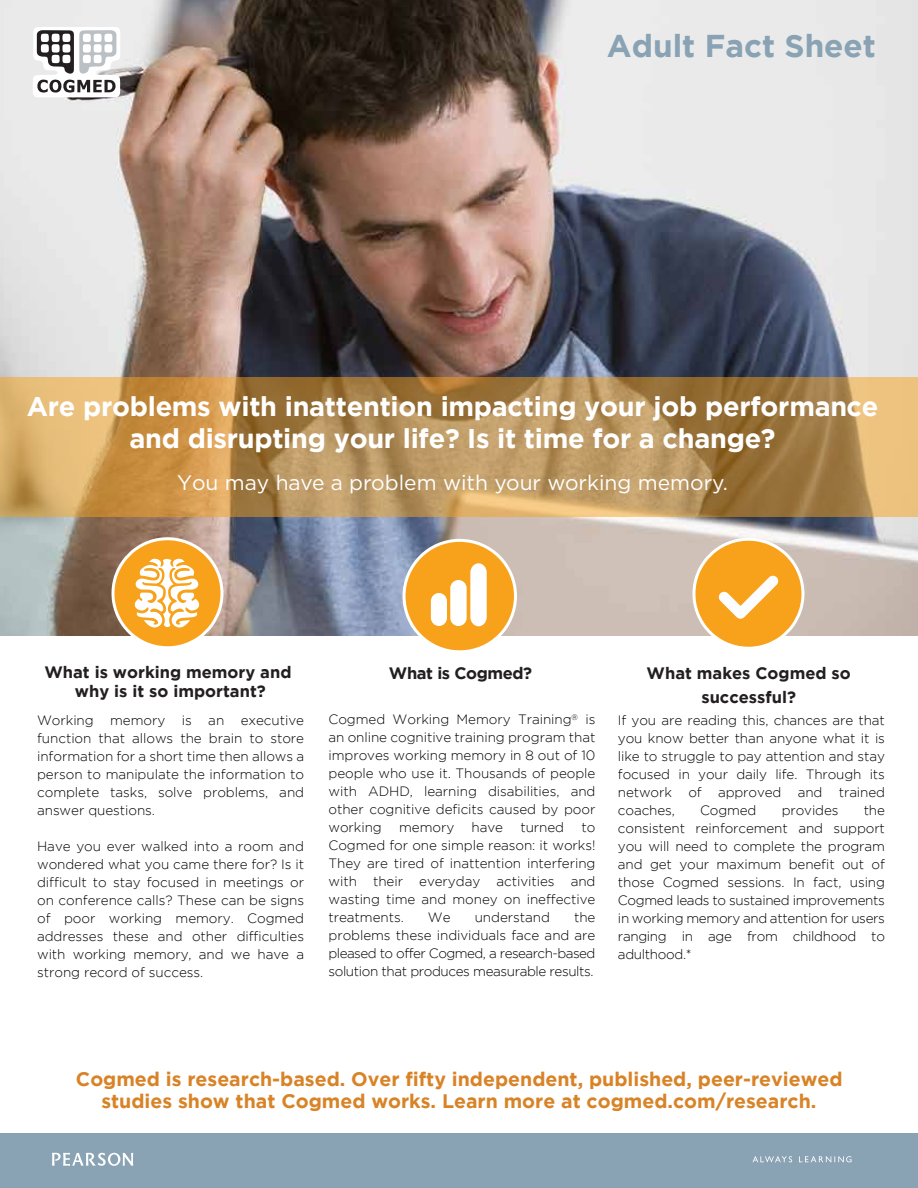
<style>
.page{position:relative;width:918px;height:1188px;background:#fff}
.page>*{position:absolute;margin:0;border:0;box-sizing:border-box;transform-origin:0 0}
.t1{font:700 31.5px "Gotham";color:#89a3b4}
.t2{font:700 27px/32.4px "Gotham";letter-spacing:-.01em;color:#fff;text-align:center}
.t3{font:21px "Gotham";color:#fff}
.t4{font:700 19.5px/22.5px "Gotham";color:#d98327;text-align:center}
.t5{font:700 16.5px/19.8px "Gotham";color:#231f20;text-align:center}
.t6{font:700 16.5px "Gotham";letter-spacing:-.025em;color:#231f20}
.t7{font:300 13.5px/18px "Gotham";letter-spacing:-.005em;color:#000;text-align:justify}
</style>
<div class="page">
<img style="left:0;top:0;width:918px;height:635px">
<div style="left:0;top:1133px;width:918px;height:55px;background:#89a3b4"></div>
<svg style="left:52px;top:1153px;width:81px;height:13px"></svg>
<svg style="left:753px;top:1156px;width:99px;height:6px"></svg>
<svg style="left:691px;top:536px;width:115px;height:111px"></svg>
<div style="left:404px;top:540px;width:112px;height:112px;background:#f8a21c;border-radius:50%"></div>
<div style="left:402px;top:539px;width:115px;height:114px;border:3px solid #fff;border-radius:50%"></div>
<svg style="left:110px;top:536px;width:115px;height:111px"></svg>
<svg style="left:33px;top:27px;width:88px;height:71px"></svg>
<div style="left:431px;top:593px;width:16px;height:33px;background:#fff;border-radius:8px"></div>
<div style="left:450px;top:580px;width:17px;height:46px;background:#fff;border-radius:8px"></div>
<svg style="left:470px;top:563px;width:17px;height:63px"></svg>
<svg style="left:0;top:377px;width:918px;height:139px;background:#bb9256"></svg>
<h1 class="t1" style="left:607px;top:28px;width:271px">Adult Fact Sheet</h1>
<h2 class="t2" style="left:27px;top:389px;width:853px">Are problems with inattention impacting your job performance and disrupting your life? Is it time for a change?</h2>
<h3 class="t3" style="left:177px;top:469px;width:552px">You may have a problem with your working memory.</h3>
<p class="t5" style="left:44px;top:662px;width:249px">What is working memory and why is it so important?</p>
<p class="t5" style="left:647px;top:661px;width:206px;line-height:24.3px">What makes Cogmed so successful?</p>
<p class="t6" style="left:389px;top:664px;width:145px">What is Cogmed?</p>
<p class="t7" style="left:37px;top:711px;width:269px">Working memory is an executive function that allows the brain to store information for a short time then allows a person to manipulate the information to complete tasks, solve problems, and answer questions.</p>
<p class="t7" style="left:37px;top:837px;width:269px">Have you ever walked into a room and wondered what you came there for? Is it difficult to stay focused in meetings or on conference calls? These can be signs of poor working memory. Cogmed addresses these and other difficulties with working memory, and we have a strong record of success.</p>
<p class="t7" style="left:328px;top:710px;width:269px">Cogmed Working Memory Training<sup>®</sup> is an online cognitive training program that improves working memory in 8 out of 10 people who use it. Thousands of people with ADHD, learning disabilities, and other cognitive deficits caused by poor working</p>
<p class="t7" style="left:399px;top:818px;width:57px">memory</p>
<p class="t7" style="left:472px;top:818px;width:33px">have</p>
<p class="t7" style="left:520px;top:818px;width:45px">turned</p>
<p class="t7" style="left:328px;top:818px;width:269px;text-indent:253px">to Cogmed for one simple reason: it works!<br>They are tired of inattention interfering with their everyday activities and wasting time and money on ineffective treatments.</p>
<p class="t7" style="left:328px;top:908px;width:269px;text-indent:246px">the problems these individuals face and are pleased to offer Cogmed, a research-based solution that produces measurable results.</p>
<p class="t7" style="left:428px;top:908px;width:24px">We</p>
<p class="t7" style="left:475px;top:908px;width:77px">understand</p>
<p class="t7" style="left:618px;top:711px;width:269px">If you are reading this, chances are that you know better than anyone what it is like to struggle to pay attention and stay focused in your daily life. Through its network of approved and trained coaches,</p>
<p class="t7" style="left:618px;top:801px;width:269px;text-indent:246px">the consistent reinforcement and support you will need to complete the program and get your maximum benefit out of those Cogmed sessions. In fact, using Cogmed leads to sustained improvements in working memory and attention for users ranging in age from childhood to adulthood.*</p>
<p class="t7" style="left:700px;top:801px;width:58px">Cogmed</p>
<p class="t7" style="left:782px;top:801px;width:58px">provides</p>
<h3 class="t4" style="left:76px;top:1067px;width:768px">Cogmed is research-based. Over fifty independent, published, peer-reviewed studies show that Cogmed works. Learn more at cogmed.com/research.</h3>
</div>
